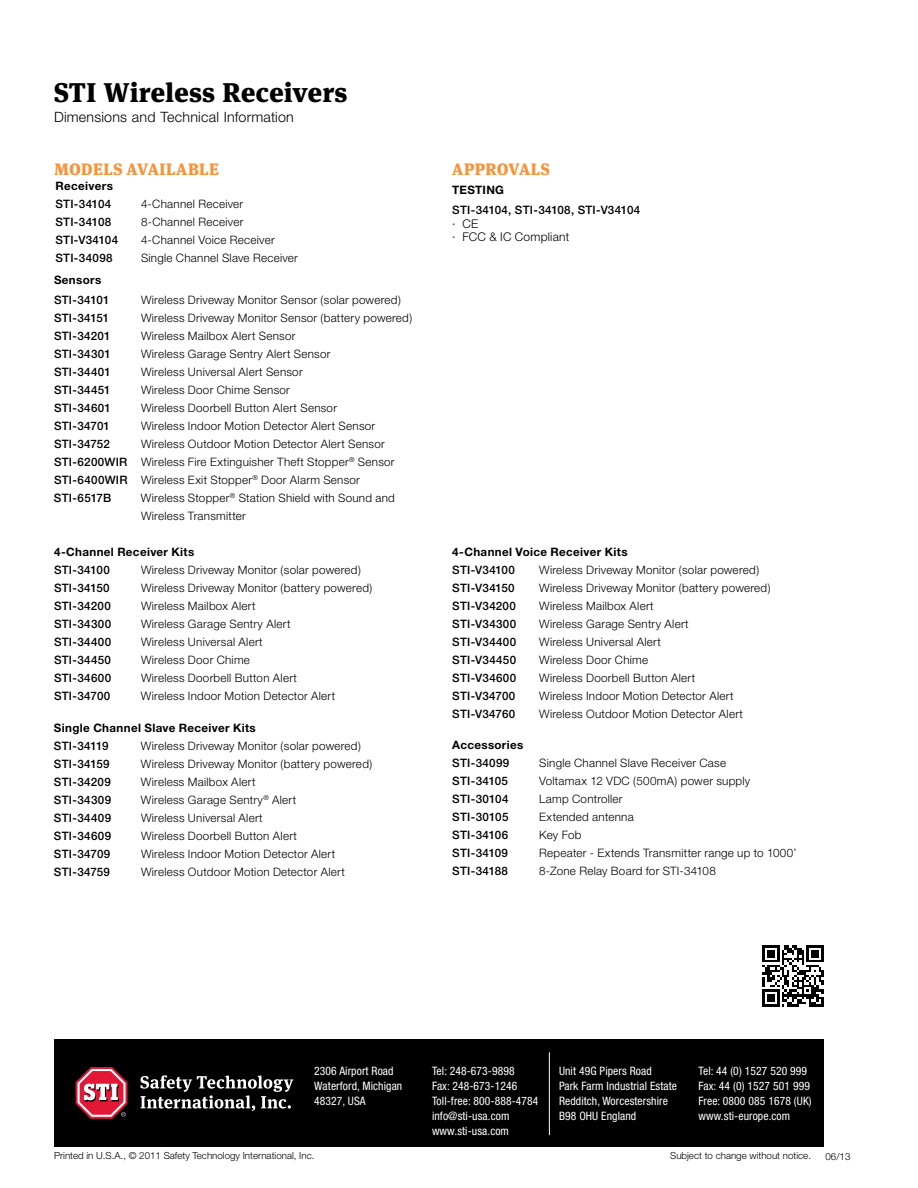
<style>
.page{position:relative;width:918px;height:1188px;background:#fff}
.page>*{position:absolute;margin:0;border:0;box-sizing:border-box;transform-origin:0 0}
.t1{font:900 27px "Meta Serif Pro";letter-spacing:.01em;color:#000}
.t2{font:900 16.5px "Meta Serif Pro";letter-spacing:.025em;color:#f79239}
.t3{font:300 14.25px "Helvetica Neue";letter-spacing:.015em;color:#000}
.t4{font:300 12px/13.5px "Helvetica Neue";letter-spacing:.015em;color:#000}
.t5{font:300 11.7px/18px "Helvetica Neue";letter-spacing:.02em;color:#000}
.t6{font:500 11.7px "Helvetica Neue";letter-spacing:.02em;color:#000}
.t7{font:condensed 11.7px/15px "Helvetica Neue";letter-spacing:.01em;color:#fff}
.t8{font:700 11.7px "Helvetica Neue";letter-spacing:.03em;color:#000}
.t9{font:500 11.7px "Helvetica Neue";color:#000}
.t10{font:300 9.75px "Helvetica Neue";color:#000}
.s1{font-weight:500}
</style>
<div class="page">
<div style="left:54px;top:1040px;width:770px;height:108px;background:#000"></div>
<hr style="left:549px;top:1052px;width:1px;height:83px;background:#fff">
<svg style="left:140px;top:1075px;width:153px;height:36px"></svg>
<svg style="left:76px;top:1067px;width:52px;height:52px"></svg>
<svg style="left:762px;top:945px;width:62px;height:62px"></svg>
<h1 class="t1" style="left:54px;top:70px;width:295px">STI Wireless Receivers</h1>
<p class="t3" style="left:54px;top:108px;width:241px">Dimensions and Technical Information</p>
<h2 class="t2" style="left:54px;top:155px;width:167px">modelS available</h2>
<p class="t8" style="left:56px;top:179px;width:59px">Receivers</p>
<p class="t6" style="left:56px;top:197px;width:57px">STI-34104</p>
<p class="t5" style="left:141px;top:195px;width:104px">4-Channel Receiver</p>
<p class="t6" style="left:56px;top:215px;width:57px">STI-34108</p>
<p class="t5" style="left:141px;top:213px;width:104px">8-Channel Receiver</p>
<p class="t6" style="left:55px;top:233px;width:64px">STI-V34104</p>
<p class="t5" style="left:141px;top:231px;width:135px">4-Channel Voice Receiver</p>
<p class="t6" style="left:55px;top:251px;width:59px">STI-34098</p>
<p class="t5" style="left:141px;top:249px;width:158px">Single Channel Slave Receiver</p>
<p class="t8" style="left:54px;top:273px;width:49px">Sensors</p>
<p class="t6" style="left:54px;top:293px;width:57px">STI-34101</p>
<p class="t5" style="left:141px;top:291px;width:261px">Wireless Driveway Monitor Sensor (solar powered)</p>
<p class="t6" style="left:54px;top:311px;width:57px">STI-34151</p>
<p class="t5" style="left:141px;top:309px;width:273px">Wireless Driveway Monitor Sensor (battery powered)</p>
<p class="t6" style="left:54px;top:329px;width:58px">STI-34201</p>
<p class="t5" style="left:141px;top:327px;width:156px">Wireless Mailbox Alert Sensor</p>
<p class="t6" style="left:54px;top:347px;width:58px">STI-34301</p>
<p class="t5" style="left:141px;top:345px;width:191px">Wireless Garage Sentry Alert Sensor</p>
<p class="t6" style="left:54px;top:365px;width:58px">STI-34401</p>
<p class="t5" style="left:141px;top:362px;width:163px">Wireless Universal Alert Sensor</p>
<p class="t6" style="left:54px;top:383px;width:58px">STI-34451</p>
<p class="t5" style="left:141px;top:380px;width:150px">Wireless Door Chime Sensor</p>
<p class="t6" style="left:54px;top:401px;width:58px">STI-34601</p>
<p class="t5" style="left:141px;top:398px;width:198px">Wireless Doorbell Button Alert Sensor</p>
<p class="t6" style="left:54px;top:419px;width:58px">STI-34701</p>
<p class="t5" style="left:141px;top:416px;width:236px">Wireless Indoor Motion Detector Alert Sensor</p>
<p class="t6" style="left:54px;top:437px;width:57px">STI-34752</p>
<p class="t5" style="left:54px;top:434px;width:342px;text-indent:87px">Wireless Outdoor Motion Detector Alert Sensor <span class="s1">STI-6200WIR</span> Wireless Fire Extinguisher Theft Stopper<sup>®</sup> Sensor <span class="s1">STI-6400WIR</span> Wireless Exit Stopper<sup>®</sup> Door Alarm Sensor <span class="s1">STI-6517B</span></p>
<p class="t5" style="left:141px;top:489px;width:255px">Wireless Stopper<sup>®</sup> Station Shield with Sound and<br>Wireless Transmitter</p>
<p class="t8" style="left:54px;top:545px;width:142px">4-Channel Receiver Kits</p>
<p class="t6" style="left:54px;top:563px;width:57px">STI-34100</p>
<p class="t5" style="left:141px;top:561px;width:221px">Wireless Driveway Monitor (solar powered)</p>
<p class="t6" style="left:54px;top:581px;width:57px">STI-34150</p>
<p class="t5" style="left:141px;top:579px;width:233px">Wireless Driveway Monitor (battery powered)</p>
<p class="t6" style="left:54px;top:599px;width:58px">STI-34200</p>
<p class="t5" style="left:141px;top:597px;width:116px">Wireless Mailbox Alert</p>
<p class="t6" style="left:54px;top:617px;width:59px">STI-34300</p>
<p class="t5" style="left:141px;top:615px;width:151px">Wireless Garage Sentry Alert</p>
<p class="t6" style="left:54px;top:635px;width:59px">STI-34400</p>
<p class="t5" style="left:141px;top:633px;width:123px">Wireless Universal Alert</p>
<p class="t6" style="left:54px;top:653px;width:59px">STI-34450</p>
<p class="t5" style="left:141px;top:651px;width:110px">Wireless Door Chime</p>
<p class="t6" style="left:54px;top:671px;width:59px">STI-34600</p>
<p class="t5" style="left:141px;top:669px;width:158px">Wireless Doorbell Button Alert</p>
<p class="t6" style="left:54px;top:689px;width:58px">STI-34700</p>
<p class="t5" style="left:141px;top:687px;width:196px">Wireless Indoor Motion Detector Alert</p>
<p class="t8" style="left:54px;top:721px;width:203px">Single Channel Slave Receiver Kits</p>
<p class="t9" style="left:54px;top:739px;width:56px">STI-34119</p>
<p class="t5" style="left:141px;top:737px;width:221px">Wireless Driveway Monitor (solar powered)</p>
<p class="t6" style="left:54px;top:757px;width:57px">STI-34159</p>
<p class="t5" style="left:141px;top:755px;width:233px">Wireless Driveway Monitor (battery powered)</p>
<p class="t6" style="left:54px;top:775px;width:58px">STI-34209</p>
<p class="t5" style="left:141px;top:773px;width:116px">Wireless Mailbox Alert</p>
<p class="t6" style="left:54px;top:793px;width:59px">STI-34309</p>
<p class="t5" style="left:141px;top:791px;width:157px">Wireless Garage Sentry<sup>®</sup> Alert</p>
<p class="t6" style="left:54px;top:811px;width:59px">STI-34409</p>
<p class="t5" style="left:141px;top:809px;width:123px">Wireless Universal Alert</p>
<p class="t6" style="left:54px;top:829px;width:59px">STI-34609</p>
<p class="t5" style="left:141px;top:827px;width:158px">Wireless Doorbell Button Alert</p>
<p class="t6" style="left:54px;top:847px;width:58px">STI-34709</p>
<p class="t5" style="left:141px;top:845px;width:196px">Wireless Indoor Motion Detector Alert</p>
<p class="t6" style="left:54px;top:865px;width:58px">STI-34759</p>
<p class="t5" style="left:141px;top:863px;width:205px">Wireless Outdoor Motion Detector Alert</p>
<h2 class="t2" style="left:452px;top:155px;width:45px">APPROVAL</h2>
<h2 class="t2" style="left:541px;top:155px;width:11px">S</h2>
<p class="t8" style="left:452px;top:183px;width:53px">TESTING</p>
<p class="t6" style="left:452px;top:202px;width:190px">STI-34104, STI-34108, STI-V34104</p>
<p class="t4" style="left:452px;top:217px;width:119px">· CE<br>· FCC &amp; IC Compliant</p>
<p class="t8" style="left:452px;top:545px;width:177px">4-Channel Voice Receiver Kits</p>
<p class="t6" style="left:452px;top:563px;width:64px">STI-V34100</p>
<p class="t5" style="left:539px;top:561px;width:221px">Wireless Driveway Monitor (solar powered)</p>
<p class="t6" style="left:452px;top:581px;width:64px">STI-V34150</p>
<p class="t5" style="left:539px;top:579px;width:233px">Wireless Driveway Monitor (battery powered)</p>
<p class="t6" style="left:452px;top:599px;width:65px">STI-V34200</p>
<p class="t5" style="left:539px;top:597px;width:116px">Wireless Mailbox Alert</p>
<p class="t6" style="left:452px;top:617px;width:66px">STI-V34300</p>
<p class="t5" style="left:539px;top:615px;width:151px">Wireless Garage Sentry Alert</p>
<p class="t6" style="left:452px;top:635px;width:66px">STI-V34400</p>
<p class="t5" style="left:539px;top:633px;width:123px">Wireless Universal Alert</p>
<p class="t6" style="left:452px;top:653px;width:65px">STI-V34450</p>
<p class="t5" style="left:539px;top:651px;width:110px">Wireless Door Chime</p>
<p class="t6" style="left:452px;top:671px;width:66px">STI-V34600</p>
<p class="t5" style="left:539px;top:669px;width:158px">Wireless Doorbell Button Alert</p>
<p class="t6" style="left:452px;top:689px;width:65px">STI-V34700</p>
<p class="t5" style="left:539px;top:687px;width:196px">Wireless Indoor Motion Detector Alert</p>
<p class="t6" style="left:452px;top:707px;width:65px">STI-V34760</p>
<p class="t5" style="left:539px;top:705px;width:205px">Wireless Outdoor Motion Detector Alert</p>
<p class="t8" style="left:452px;top:737px;width:73px">Accessories</p>
<p class="t6" style="left:452px;top:756px;width:59px">STI-34099</p>
<p class="t5" style="left:539px;top:753px;width:188px">Single Channel Slave Receiver Case</p>
<p class="t6" style="left:452px;top:774px;width:57px">STI-34105</p>
<p class="t5" style="left:539px;top:771px;width:213px">Voltamax 12 VDC (500mA) power supply</p>
<p class="t6" style="left:452px;top:792px;width:58px">STI-30104</p>
<p class="t5" style="left:539px;top:789px;width:85px">Lamp Controller</p>
<p class="t6" style="left:452px;top:810px;width:58px">STI-30105</p>
<p class="t5" style="left:539px;top:807px;width:96px">Extended antenna</p>
<p class="t6" style="left:452px;top:828px;width:57px">STI-34106</p>
<p class="t5" style="left:539px;top:825px;width:44px">Key Fob</p>
<p class="t6" style="left:452px;top:846px;width:57px">STI-34109</p>
<p class="t5" style="left:539px;top:843px;width:259px">Repeater - Extends Transmitter range up to 1000’</p>
<p class="t6" style="left:452px;top:864px;width:57px">STI-34188</p>
<p class="t5" style="left:539px;top:861px;width:178px">8-Zone Relay Board for STI-34108</p>
<p class="t7" style="left:314px;top:1063px;width:90px">2306 Airport Road<br>Waterford, Michigan<br>48327, USA</p>
<p class="t7" style="left:432px;top:1063px;width:108px">Tel: 248-673-9898<br>Fax: 248-673-1246<br>Toll-free: 800-888-4784 info@sti-usa.com www.sti-usa.com</p>
<p class="t7" style="left:559px;top:1063px;width:120px">Unit 49G Pipers Road<br>Park Farm Industrial Estate<br>Redditch, Worcestershire<br>B98 OHU England</p>
<p class="t7" style="left:699px;top:1063px;width:115px">Tel: 44 (0) 1527 520 999<br>Fax: 44 (0) 1527 501 999<br>Free: 0800 085 1678 (UK) www.sti-europe.com</p>
<p class="t10" style="left:670px;top:1150px;width:142px">Subject to change without notice.</p>
<p class="t10" style="left:826px;top:1150px;width:26px">06/13</p>
<p class="t10" style="left:54px;top:1150px;width:262px">Printed in U.S.A., © 2011 Safety Technology International, Inc.</p>
</div>
